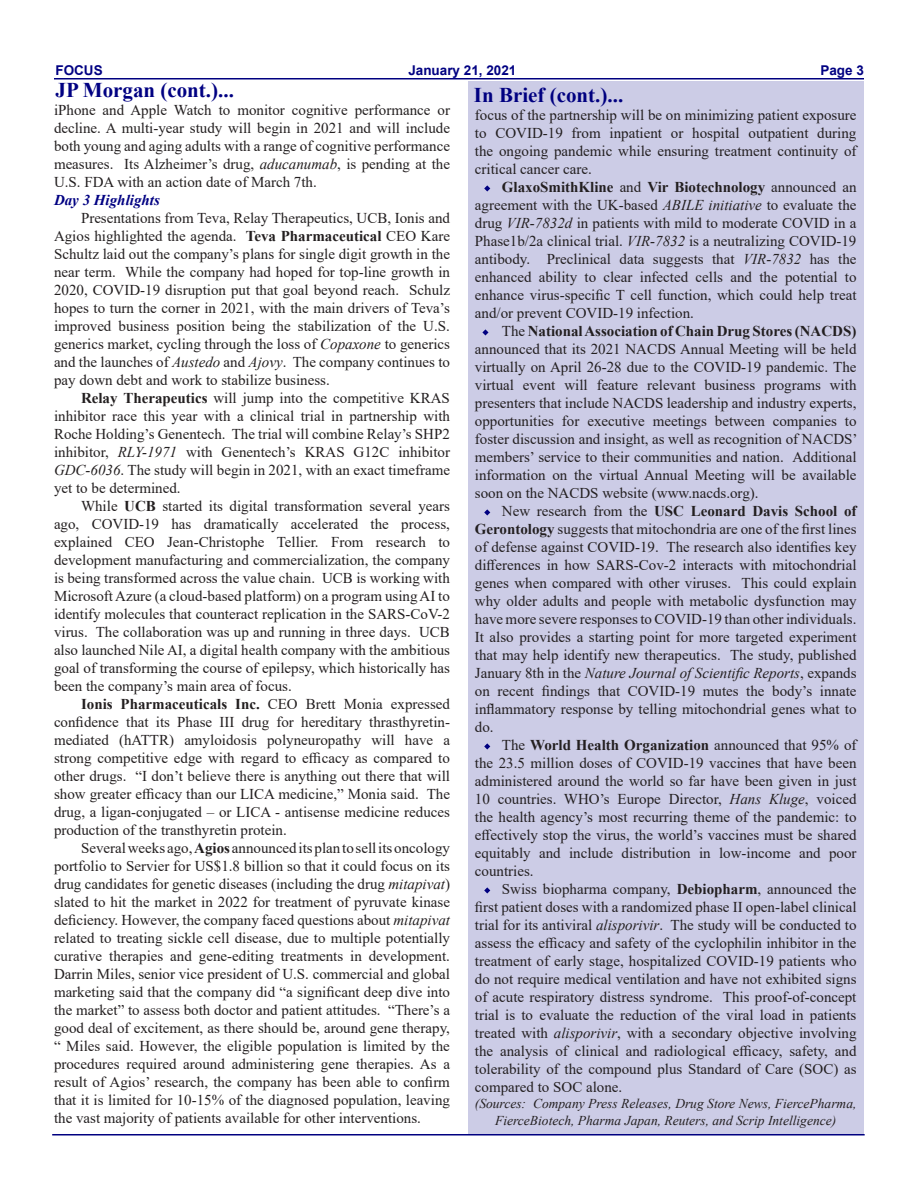
<style>
.page{position:relative;width:918px;height:1188px;background:#fff}
.page>*{position:absolute;margin:0;border:0;box-sizing:border-box;transform-origin:0 0}
.t1{font:700 21px "Times New Roman";color:#000082}
.t2{font:700 21px "Times New Roman";color:#000080}
.t3{font:15px/18px "Times New Roman";color:#231f20;text-align:justify}
.t4{font:italic 700 15px "Times New Roman";color:#000082}
.t5{font:italic 13.5px/16.2px "Times New Roman";color:#231f20;text-align:center}
.t6{font:700 13.5px "Arial";color:#000082}
.s1{font-style:italic}
.s2{font-weight:700}
</style>
<div class="page">
<div style="left:468px;top:81px;width:396px;height:1053px;background:#cccce6"></div>
<hr style="left:54px;top:78px;width:810px;height:2px;background:#000080">
<hr style="left:52px;top:1134px;width:813px;height:2px;background:#000080">
<svg style="left:484px;top:509px;width:7px;height:7px"></svg>
<svg style="left:482px;top:329px;width:7px;height:7px"></svg>
<svg style="left:484px;top:185px;width:7px;height:7px"></svg>
<svg style="left:484px;top:743px;width:7px;height:7px"></svg>
<svg style="left:484px;top:887px;width:7px;height:7px"></svg>
<p class="t6" style="left:56px;top:61px;width:49px">FOCUS</p>
<p class="t6" style="left:408px;top:61px;width:110px">January 21, 2021</p>
<p class="t6" style="left:820px;top:61px;width:45px">Page 3</p>
<p class="t3" style="left:54px;top:100px;width:398px">iPhone and Apple Watch to monitor cognitive performance or decline. A multi-year study will begin in 2021 and will include both young and aging adults with a range of cognitive performance measures. Its Alzheimer’s drug, <span class="s1">aducanumab</span>, is pending at the U.S. FDA with an action date of March 7th.</p>
<p class="t4" style="left:54px;top:189px;width:107px">Day 3 Highlights</p>
<p class="t3" style="left:54px;top:208px;width:398px;text-indent:27px">Presentations from Teva, Relay Therapeutics, UCB, Ionis and Agios highlighted the agenda. <span class="s2">Teva Pharmaceutical</span> CEO Kare Schultz laid out the company’s plans for single digit growth in the near term. While the company had hoped for top-line growth in 2020, COVID-19 disruption put that goal beyond reach. Schulz hopes to turn the corner in 2021, with the main drivers of Teva’s improved business position being the stabilization of the U.S. generics market, cycling through the loss of <span class="s1">Copaxone</span> to generics and the launches of <span class="s1">Austedo</span> and <span class="s1">Ajovy</span>. The company continues to pay down debt and work to stabilize business.</p>
<p class="t3" style="left:54px;top:388px;width:398px;text-indent:27px"><span class="s2">Relay Therapeutics</span> will jump into the competitive KRAS inhibitor race this year with a clinical trial in partnership with Roche Holding’s Genentech. The trial will combine Relay’s SHP2 inhibitor, <span class="s1">RLY-1971</span> with Genentech’s KRAS G12C inhibitor <span class="s1">GDC-6036</span>. The study will begin in 2021, with an exact timeframe yet to be determined.</p>
<p class="t3" style="left:54px;top:496px;width:398px;text-indent:27px">While <span class="s2">UCB</span> started its digital transformation several years ago, COVID-19 has dramatically accelerated the process, explained CEO Jean-Christophe Tellier. From research to development manufacturing and commercialization, the company is being transformed across the value chain. UCB is working with Microsoft Azure (a cloud-based platform) on a program using AI to identify molecules that counteract replication in the SARS-CoV-2 virus. The collaboration was up and running in three days. UCB also launched Nile AI, a digital health company with the ambitious goal of transforming the course of epilepsy, which historically has been the company’s main area of focus.</p>
<p class="t3" style="left:54px;top:694px;width:398px;text-indent:27px"><span class="s2">Ionis Pharmaceuticals Inc.</span> CEO Brett Monia expressed confidence that its Phase III drug for hereditary thrasthyretin&shy;mediated (hATTR) amyloidosis polyneuropathy will have a strong competitive edge with regard to efficacy as compared to other drugs. “I don’t believe there is anything out there that will show greater efficacy than our LICA medicine,” Monia said. The drug, a ligan-conjugated – or LICA - antisense medicine reduces production of the transthyretin protein.</p>
<p class="t3" style="left:54px;top:838px;width:398px;text-indent:27px">Several weeks ago, <span class="s2">Agios</span> announced its plan to sell its oncology portfolio to Servier for US$1.8 billion so that it could focus on its drug candidates for genetic diseases (including the drug <span class="s1">mitapivat</span>) slated to hit the market in 2022 for treatment of pyruvate kinase deficiency. However, the company faced questions about <span class="s1">mitapivat </span>related to treating sickle cell disease, due to multiple potentially curative therapies and gene-editing treatments in development.<br>Darrin Miles, senior vice president of U.S. commercial and global marketing said that the company did “a significant deep dive into the market” to assess both doctor and patient attitudes. “There’s a good deal of excitement, as there should be, around gene therapy, “ Miles said. However, the eligible population is limited by the procedures required around administering gene therapies. As a result of Agios’ research, the company has been able to confirm that it is limited for 10-15% of the diagnosed population, leaving the vast majority of patients available for other interventions.</p>
<p class="t1" style="left:56px;top:75px;width:180px">JP Morgan (cont.)...</p>
<p class="t2" style="left:474px;top:80px;width:151px">In Brief (cont.)...</p>
<p class="t3" style="left:475px;top:106px;width:383px">focus of the partnership will be on minimizing patient exposure to COVID-19 from inpatient or hospital outpatient during the ongoing pandemic while ensuring treatment continuity of critical cancer care.</p>
<p class="t3" style="left:475px;top:178px;width:383px;text-indent:27px"><span class="s2">GlaxoSmithKline</span> and <span class="s2">Vir Biotechnology</span> announced an agreement with the UK-based <span class="s1">ABILE initiative</span> to evaluate the drug <span class="s1">VIR-7832d</span> in patients with mild to moderate COVID in a Phase1b/2a clinical trial. <span class="s1">VIR-7832</span> is a neutralizing COVID-19 antibody. Preclinical data suggests that <span class="s1">VIR-7832</span> has the enhanced ability to clear infected cells and the potential to enhance virus-specific T cell function, which could help treat and/or prevent COVID-19 infection.</p>
<p class="t3" style="left:475px;top:322px;width:384px;text-indent:27px">The <span class="s2">National Association of Chain Drug Stores (NACDS) </span>announced that its 2021 NACDS Annual Meeting will be held virtually on April 26-28 due to the COVID-19 pandemic. The virtual event will feature relevant business programs with presenters that include NACDS leadership and industry experts, opportunities for executive meetings between companies to foster discussion and insight, as well as recognition of NACDS’ members’ service to their communities and nation. Additional information on the virtual Annual Meeting will be available soon on the NACDS website (www.nacds.org).</p>
<p class="t3" style="left:475px;top:502px;width:383px;text-indent:27px">New research from the <span class="s2">USC Leonard Davis School of Gerontology</span> suggests that mitochondria are one of the first lines of defense against COVID-19. The research also identifies key differences in how SARS-Cov-2 interacts with mitochondrial genes when compared with other viruses. This could explain why older adults and people with metabolic dysfunction may have more severe responses to COVID-19 than other individuals.<br>It also provides a starting point for more targeted experiment that may help identify new therapeutics. The study, published January 8th in the <span class="s1">Nature Journal of Scientific Reports</span>, expands on recent findings that COVID-19 mutes the body’s innate inflammatory response by telling mitochondrial genes what to do.</p>
<p class="t3" style="left:475px;top:736px;width:383px;text-indent:27px">The <span class="s2">World Health Organization</span> announced that 95% of the 23.5 million doses of COVID-19 vaccines that have been administered around the world so far have been given in just 10 countries. WHO’s Europe Director, <span class="s1">Hans Kluge</span>, voiced the health agency’s most recurring theme of the pandemic: to effectively stop the virus, the world’s vaccines must be shared equitably and include distribution in low-income and poor countries.</p>
<p class="t3" style="left:475px;top:880px;width:383px;text-indent:27px">Swiss biopharma company, <span class="s2">Debiopharm</span>, announced the first patient doses with a randomized phase II open-label clinical trial for its antiviral <span class="s1">alisporivir</span>. The study will be conducted to assess the efficacy and safety of the cyclophilin inhibitor in the treatment of early stage, hospitalized COVID-19 patients who do not require medical ventilation and have not exhibited signs of acute respiratory distress syndrome. This proof-of-concept trial is to evaluate the reduction of the viral load in patients treated with <span class="s1">alisporivir</span>, with a secondary objective involving the analysis of clinical and radiological efficacy, safety, and tolerability of the compound plus Standard of Care (SOC) as compared to SOC alone.</p>
<p class="t5" style="left:475px;top:1095px;width:383px">(Sources: Company Press Releases, Drug Store News, FiercePharma,<br>FierceBiotech, Pharma Japan, Reuters, and Scrip Intelligence)</p>
</div>
